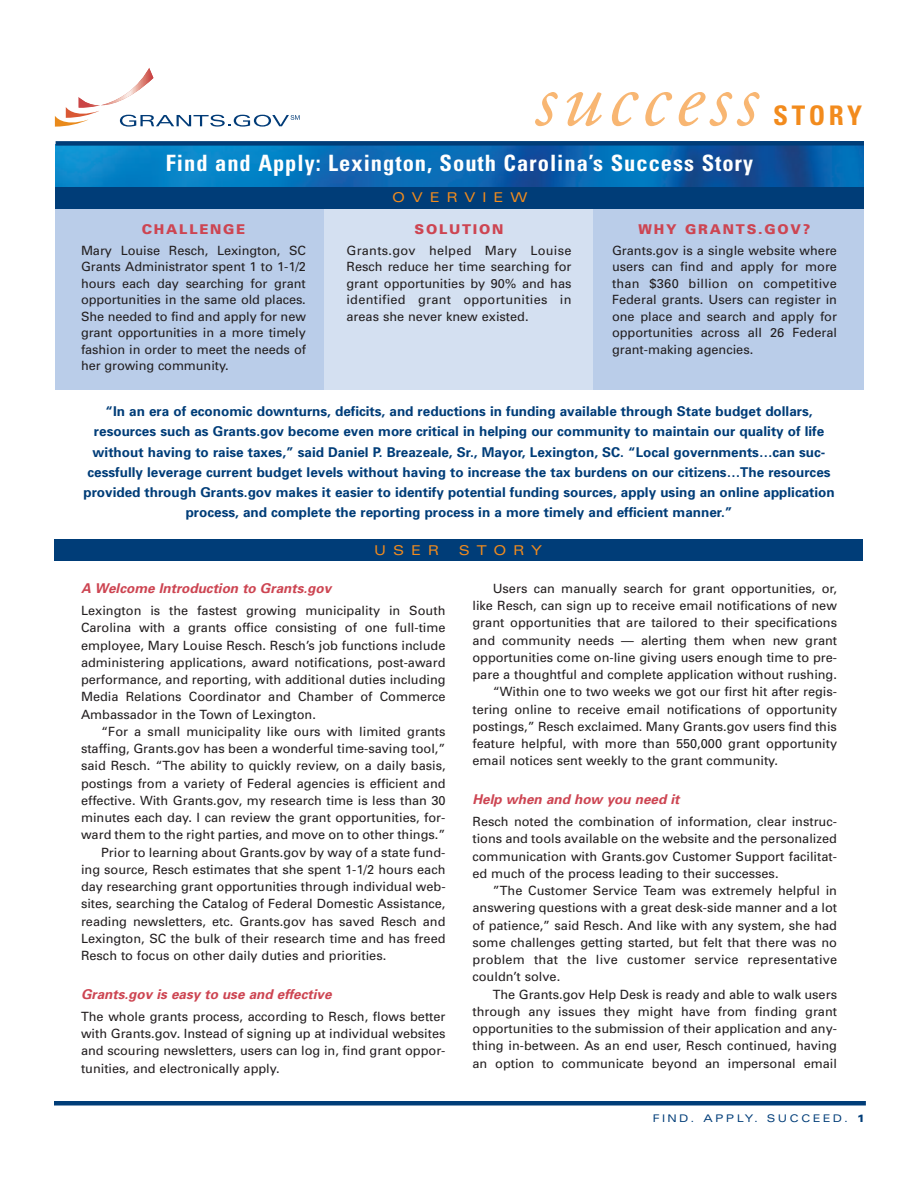
<style>
.page{position:relative;width:918px;height:1188px;background:#fff}
.page>*{position:absolute;margin:0;border:0;box-sizing:border-box;transform-origin:0 0}
.t1{font:italic 81px "Adobe Garamond";letter-spacing:.075em;color:#f8b672}
.t2{font:700 condensed 27px "Univers";letter-spacing:.135em;color:#f28b1d}
.t3{font:700 condensed 22.5px "Univers";letter-spacing:.045em;color:#fff}
.t4{font:700 13.5px/20.2px "Univers";color:#003d78;text-align:center}
.t5{font:italic 700 13.5px "Univers";color:#cd4552}
.t6{font:900 13.5px "Univers";letter-spacing:.135em;color:#cd4552}
.t7{font:expanded 13.5px "Univers";letter-spacing:.52em;color:#f28b1d}
.t8{font:12.75px/17.2px "Univers";color:#231f20;text-align:justify}
.t9{font:expanded 10.5px "Univers";letter-spacing:.22em;color:#003d78}
.s1{font-weight:900}
</style>
<div class="page">
<div style="left:56px;top:205px;width:808px;height:185px;background:#bacde9"></div>
<div style="left:324px;top:207px;width:268px;height:183px;background:#d4e0f1"></div>
<img style="left:56px;top:146px;width:808px;height:41px">
<svg style="left:55px;top:68px;width:245px;height:59px"></svg>
<div style="left:56px;top:141px;width:808px;height:5px;background:#003d78"></div>
<div style="left:56px;top:187px;width:808px;height:21px;background:#003d78"></div>
<div style="left:54px;top:1101px;width:812px;height:5px;background:#003d78"></div>
<div style="left:54px;top:539px;width:808px;height:22px;background:#003d78"></div>
<h1 class="t1" style="left:531px;top:67px;width:225px">success</h1>
<h3 class="t3" style="left:166px;top:155px;width:589px">Find and Apply: Lexington, South Carolina’s Success Story</h3>
<p class="t7" style="left:392px;top:193px;width:137px">OVERVIEW</p>
<h2 class="t2" style="left:773px;top:106px;width:90px">STORY</h2>
<p class="t6" style="left:142px;top:224px;width:105px">CHALLENGE</p>
<p class="t8" style="left:81px;top:243px;width:227px;line-height:16.5px">Mary Louise Resch, Lexington, SC Grants Administrator spent 1 to 1-1/2 hours each day searching for grant opportunities in the same old places.<br>She needed to find and apply for new grant opportunities in a more timely fashion in order to meet the needs of her growing community.</p>
<p class="t6" style="left:414px;top:224px;width:91px">SOLUTION</p>
<p class="t8" style="left:347px;top:243px;width:227px;line-height:16.5px">Grants.gov helped Mary Louise Resch reduce her time searching for grant opportunities by 90% and has identified grant opportunities in areas she never knew existed.</p>
<p class="t6" style="left:639px;top:224px;width:173px">WHY GRANTS.GOV?</p>
<p class="t8" style="left:612px;top:243px;width:227px;line-height:16.5px">Grants.gov is a single website where users can find and apply for more than $360 billion on competitive Federal grants. Users can register in one place and search and apply for opportunities across all 26 Federal grant-making agencies.</p>
<p class="t4" style="left:83px;top:402px;width:753px">“In an era of economic downturns, deficits, and reductions in funding available through State budget dollars, resources such as Grants.gov become even more critical in helping our community to maintain our quality of life without having to raise taxes,” said Daniel P. Breazeale, Sr., Mayor, Lexington, SC. “Local governments…can suc&shy;cessfully leverage current budget levels without having to increase the tax burdens on our citizens…The resources provided through Grants.gov makes it easier to identify potential funding sources, apply using an online application process, and complete the reporting process in a more timely and efficient manner.”</p>
<p class="t7" style="left:374px;top:545px;width:66px">USER</p>
<p class="t7" style="left:459px;top:545px;width:85px">STORY</p>
<p class="t5" style="left:81px;top:584px;width:252px">A Welcome Introduction to Grants.gov</p>
<p class="t8" style="left:81px;top:603px;width:366px">Lexington is the fastest growing municipality in South Carolina with a grants office consisting of one full-time employee, Mary Louise Resch. Resch’s job functions include administering applications, award notifications, post-award performance, and reporting, with additional duties including Media Relations Coordinator and Chamber of Commerce Ambassador in the Town of Lexington.</p>
<p class="t8" style="left:101px;top:724px;width:346px">“For a small municipality like ours with limited grants</p>
<p class="t8" style="left:81px;top:741px;width:366px">staffing, Grants.gov has been a wonderful time-saving tool,”</p>
<p class="t8" style="left:81px;top:758px;width:366px">said Resch. “The ability to quickly review, on a daily basis,</p>
<p class="t8" style="left:81px;top:776px;width:366px">postings from a variety of Federal agencies is efficient and</p>
<p class="t8" style="left:81px;top:793px;width:366px">effective. With Grants.gov, my research time is less than 30</p>
<p class="t8" style="left:81px;top:810px;width:366px">minutes each day. I can review the grant opportunities, for-</p>
<p class="t8" style="left:81px;top:827px;width:366px">ward them to the right parties, and move on to other things.”</p>
<p class="t8" style="left:101px;top:845px;width:346px">Prior to learning about Grants.gov by way of a state fund-</p>
<p class="t8" style="left:81px;top:862px;width:366px">ing source, Resch estimates that she spent 1-1/2 hours each</p>
<p class="t8" style="left:81px;top:879px;width:366px">day researching grant opportunities through individual web-</p>
<p class="t8" style="left:81px;top:896px;width:366px">sites, searching the Catalog of Federal Domestic Assistance,</p>
<p class="t8" style="left:81px;top:914px;width:366px">reading newsletters, etc. Grants.gov has saved Resch and</p>
<p class="t8" style="left:81px;top:931px;width:366px">Lexington, SC the bulk of their research time and has freed</p>
<p class="t8" style="left:81px;top:948px;width:307px">Resch to focus on other daily duties and priorities.</p>
<p class="t5" style="left:81px;top:989px;width:252px">Grants.gov is easy to use and effective</p>
<p class="t8" style="left:81px;top:1009px;width:366px">The whole grants process, according to Resch, flows better with Grants.gov. Instead of signing up at individual websites and scouring newsletters, users can log in, find grant oppor&shy;tunities, and electronically apply.</p>
<p class="t8" style="left:493px;top:581px;width:346px">Users can manually search for grant opportunities, or,</p>
<p class="t8" style="left:472px;top:598px;width:366px">like Resch, can sign up to receive email notifications of new</p>
<p class="t8" style="left:472px;top:615px;width:366px">grant opportunities that are tailored to their specifications</p>
<p class="t8" style="left:472px;top:633px;width:366px">and community needs — alerting them when new grant</p>
<p class="t8" style="left:472px;top:650px;width:366px">opportunities come on-line giving users enough time to pre-</p>
<p class="t8" style="left:472px;top:667px;width:366px">pare a thoughtful and complete application without rushing.</p>
<p class="t8" style="left:493px;top:684px;width:346px">“Within one to two weeks we got our first hit after regis-</p>
<p class="t8" style="left:472px;top:702px;width:366px">tering online to receive email notifications of opportunity</p>
<p class="t8" style="left:472px;top:719px;width:366px">postings,” Resch exclaimed. Many Grants.gov users find this</p>
<p class="t8" style="left:472px;top:736px;width:366px">feature helpful, with more than 550,000 grant opportunity</p>
<p class="t8" style="left:472px;top:753px;width:307px">email notices sent weekly to the grant community.</p>
<p class="t5" style="left:472px;top:795px;width:209px">Help when and how you need it</p>
<p class="t8" style="left:472px;top:814px;width:366px">Resch noted the combination of information, clear instruc&shy;tions and tools available on the website and the personalized communication with Grants.gov Customer Support facilitat&shy;ed much of the process leading to their successes.</p>
<p class="t8" style="left:472px;top:883px;width:366px;text-indent:20px">”The Customer Service Team was extremely helpful in answering questions with a great desk-side manner and a lot of patience,” said Resch. And like with any system, she had some challenges getting started, but felt that there was no problem that the live customer service representative couldn’t solve.</p>
<p class="t8" style="left:473px;top:987px;width:366px;text-indent:20px">The Grants.gov Help Desk is ready and able to walk users through any issues they might have from finding grant opportunities to the submission of their application and any&shy;thing in-between. As an end user, Resch continued, having an option to communicate beyond an impersonal email</p>
<p class="t9" style="left:653px;top:1114px;width:213px">FIND. APPLY. SUCCEED. <span class="s1">1</span></p>
</div>
